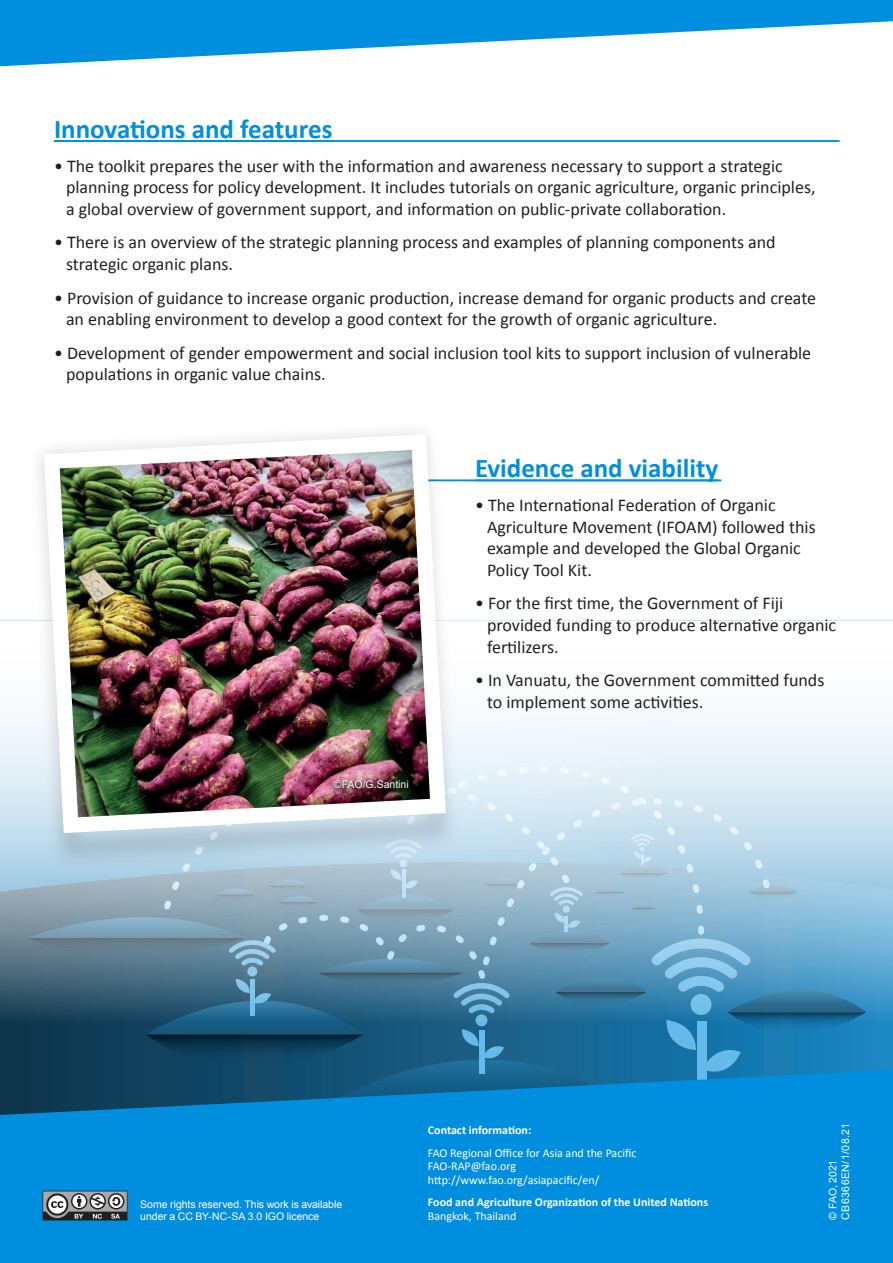
<style>
.page{position:relative;width:893px;height:1263px;background:#fff}
.page>*{position:absolute;margin:0;border:0;box-sizing:border-box;transform-origin:0 0}
.t1{font:700 27px "Calibri";color:#008fde}
.t2{font:18px/21.6px "Calibri";color:#231f20}
.t3{font:12px/13.5px "Calibri";color:#fff}
.t4{font:700 12px "Calibri";color:#fff}
.t5{font:10.5px/12.6px "Arial";color:#fff}
.t6{font:10.5px "Arial";letter-spacing:.04em;color:#fff}
</style>
<div class="page">
<svg style="left:0;top:717px;width:893px;height:353px;background:#7aa4bc"></svg>
<hr style="left:54px;top:140px;width:786px;height:2px;background:#008fde">
<svg style="left:448px;top:140px;width:392px;height:2px"></svg>
<hr style="left:292px;top:479px;width:429px;height:2px;background:#008fde">
<img style="left:19px;top:431px;width:452px;height:448px">
<img style="left:44px;top:434px;width:402px;height:399px">
<svg style="left:0;top:0;width:893px;height:66px;fill:#008fde"></svg>
<svg style="left:0;top:1070px;width:893px;height:193px;background:#0287d1"></svg>
<svg style="left:43px;top:1191px;width:85px;height:29px"></svg>
<h1 class="t1" style="left:54px;top:110px;width:280px">Innovations and features</h1>
<p class="t2" style="left:66px;top:154px;width:751px;text-indent:-12px">• The toolkit prepares the user with the information and awareness necessary to support a strategic planning process for policy development. It includes tutorials on organic agriculture, organic principles, a global overview of government support, and information on public-private collaboration.</p>
<p class="t2" style="left:66px;top:231px;width:711px;text-indent:-12px">• There is an overview of the strategic planning process and examples of planning components and strategic organic plans.</p>
<p class="t2" style="left:66px;top:286px;width:752px;text-indent:-12px">• Provision of guidance to increase organic production, increase demand for organic products and create an enabling environment to develop a good context for the growth of organic agriculture.</p>
<p class="t2" style="left:66px;top:341px;width:747px;text-indent:-12px">• Development of gender empowerment and social inclusion tool kits to support inclusion of vulnerable populations in organic value chains.</p>
<p class="t5" style="left:334px;top:778px;width:76px">©FAO/G.Santini</p>
<h1 class="t1" style="left:475px;top:449px;width:245px">Evidence and viability</h1>
<p class="t2" style="left:487px;top:494px;width:330px;text-indent:-12px">• The International Federation of Organic Agriculture Movement (IFOAM) followed this example and developed the Global Organic Policy Tool Kit.</p>
<p class="t2" style="left:487px;top:592px;width:351px;text-indent:-12px">• For the first time, the Government of Fiji provided funding to produce alternative organic fertilizers.</p>
<p class="t2" style="left:487px;top:669px;width:339px;text-indent:-12px">• In Vanuatu, the Government committed funds to implement some activities.</p>
<p class="t5" style="left:140px;top:1198px;width:203px">Some rights reserved. This work is available under a CC BY-NC-SA 3.0 IGO licence</p>
<p class="t4" style="left:428px;top:1122px;width:105px">Contact information:</p>
<p class="t3" style="left:428px;top:1146px;width:210px">FAO Regional Office for Asia and the Pacific<br>FAO-RAP@fao.org http://www.fao.org/asiapacific/en/</p>
<p class="t4" style="left:428px;top:1194px;width:282px">Food and Agriculture Organization of the United Nations</p>
<p class="t3" style="left:428px;top:1209px;width:90px">Bangkok, Thailand</p>
<p class="t6" style="left:839px;top:1219px;width:98px;rotate:-90deg">CB6366EN/1/08.21</p>
<p class="t5" style="left:826px;top:1219px;width:61px;rotate:-90deg">© FAO, 2021</p>
</div>
